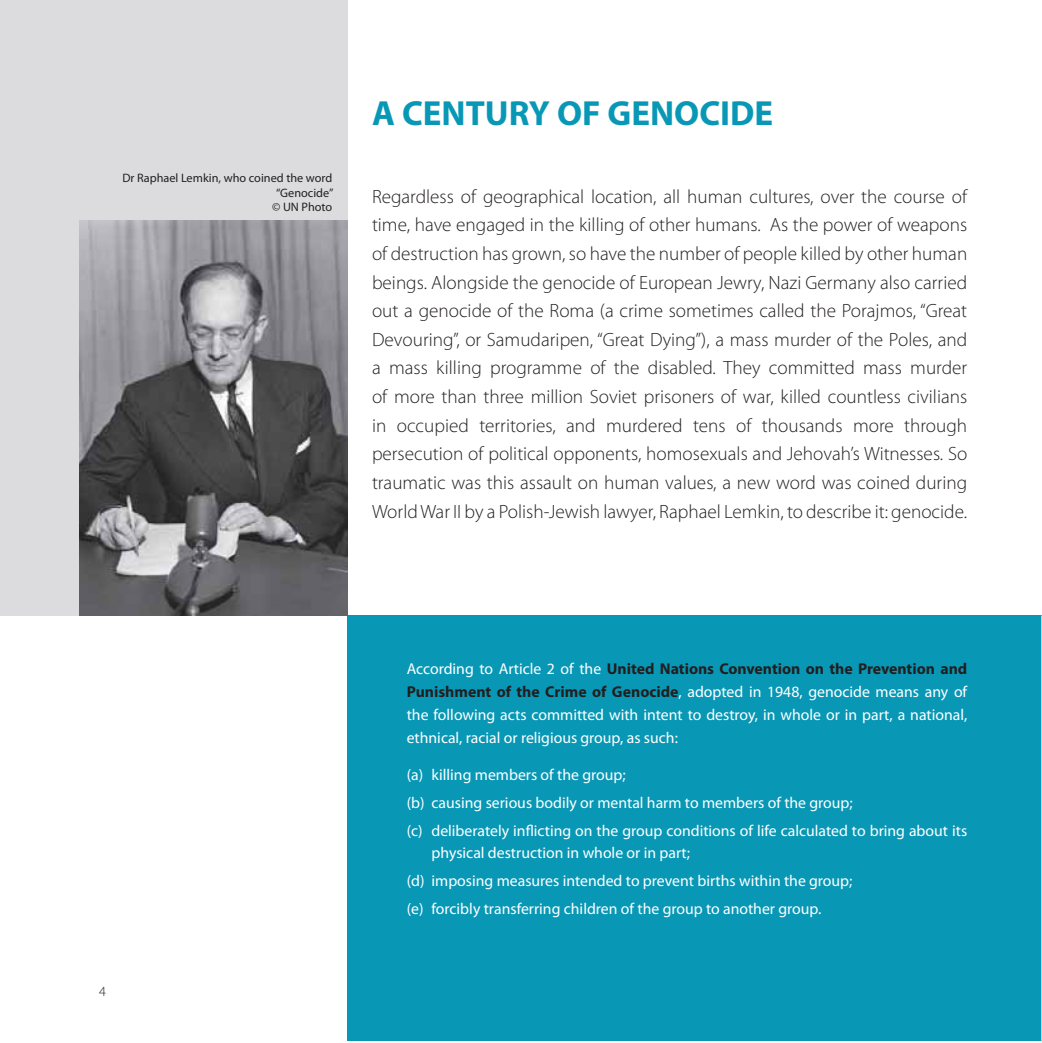
<style>
.page{position:relative;width:1042px;height:1043px;background:#fff}
.page>*{position:absolute;margin:0;border:0;box-sizing:border-box;transform-origin:0 0}
.t1{font:700 35px "Myriad Pro";color:#0898b6}
.t2{font:300 19.25px/28.5px "Myriad Pro";color:#231f20;text-align:justify}
.t3{font:15.75px/27.7px "Myriad Pro";color:#fff}
.t4{font:300 14px "Myriad Pro";color:#231f20}
.t5{font:12.25px/14.7px "Myriad Pro";color:#231f20;text-align:right}
.s1{font-weight:700;color:#231f20}
</style>
<div class="page">
<div style="left:347px;top:615px;width:694px;height:425px;background:#0898b6"></div>
<div style="left:0;top:0;width:347px;height:615px;background:#dcdcdf"></div>
<img style="left:79px;top:221px;width:268px;height:394px">
<p class="t5" style="left:122px;top:171px;width:212px">Dr Raphael Lemkin, who coined the word “Genocide”<br>© UN Photo</p>
<h1 class="t1" style="left:372px;top:99px;width:403px">A CENTURY OF GENOCIDE</h1>
<p class="t2" style="left:372px;top:183px;width:597px">Regardless of geographical location, all human cultures, over the course of time, have engaged in the killing of other humans. As the power of weapons of destruction has grown, so have the number of people killed by other human beings. Alongside the genocide of European Jewry, Nazi Germany also carried out a genocide of the Roma (a crime sometimes called the Porajmos, “Great Devouring”, or Samudaripen, “Great Dying”), a mass murder of the Poles, and a mass killing programme of the disabled. They committed mass murder of more than three million Soviet prisoners of war, killed countless civilians in occupied territories, and murdered tens of thousands more through persecution of political opponents, homosexuals and Jehovah’s Witnesses. So traumatic was this assault on human values, a new word was coined during World War II by a Polish-Jewish lawyer, Raphael Lemkin, to describe it: genocide.</p>
<p class="t4" style="left:99px;top:986px;width:8px">4</p>
<p class="t3" style="left:407px;top:658px;width:562px;line-height:22.8px;text-align:justify">According to Article 2 of the <span class="s1">United Nations Convention on the Prevention and Punishment of the Crime of Genocide</span>, adopted in 1948, genocide means any of the following acts committed with intent to destroy, in whole or in part, a national, ethnical, racial or religious group, as such:</p>
<p class="t3" style="left:407px;top:762px;width:562px">(a) killing members of the group;<br>(b) causing serious bodily or mental harm to members of the group;<br>(c) deliberately inflicting on the group conditions of life calculated to bring about its</p>
<p class="t3" style="left:407px;top:840px;width:447px;text-indent:25px">physical destruction in whole or in part;<br>(d) imposing measures intended to prevent births within the group; (e) forcibly transferring children of the group to another group.</p>
</div>
